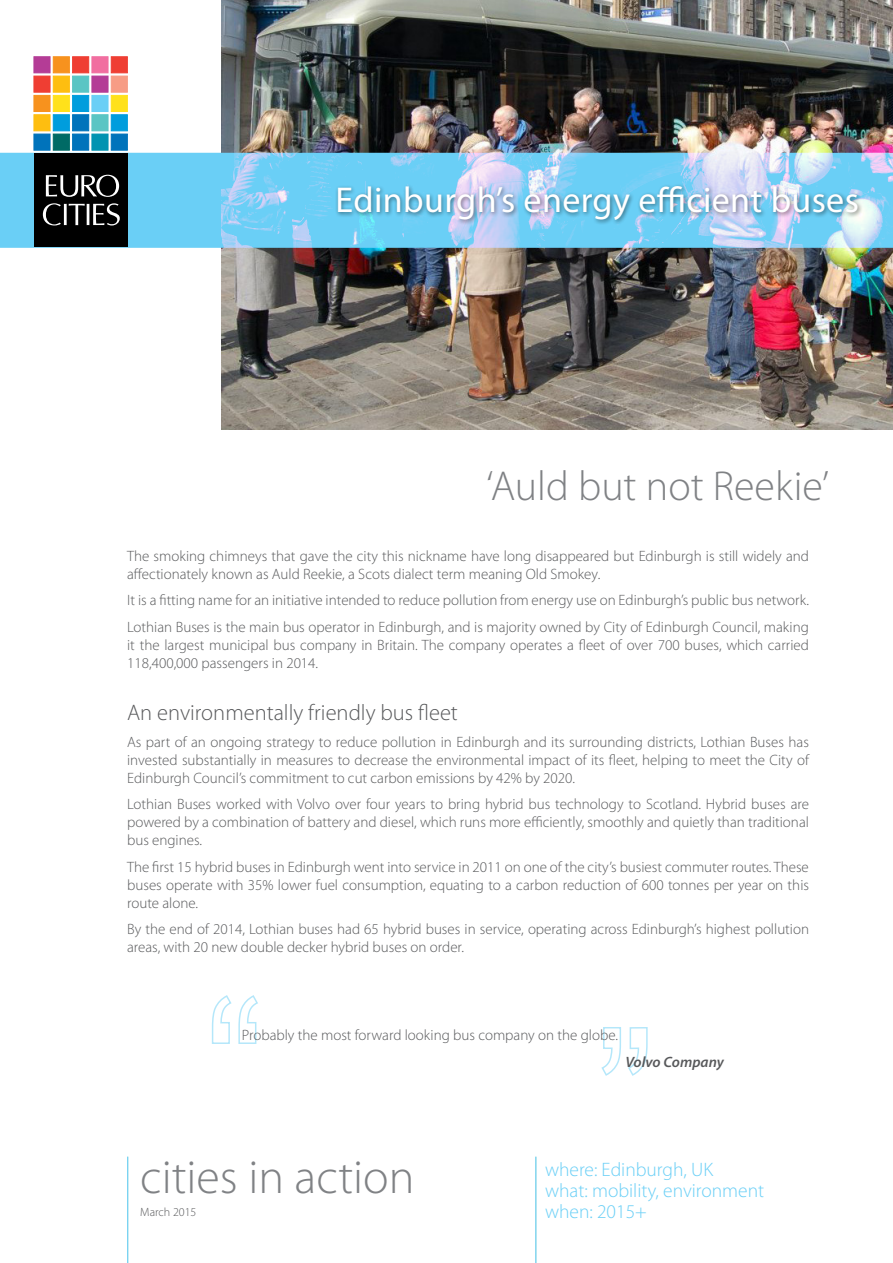
<style>
.page{position:relative;width:893px;height:1263px;background:#fff}
.page>*{position:absolute;margin:0;border:0;box-sizing:border-box;transform-origin:0 0}
.t1{font:300 48px "Myriad Pro";color:#808285}
.t2{font:300 42px "Myriad Pro";color:#808285}
.t3{font:36px "Myriad Pro";letter-spacing:.01em;color:#fff}
.t4{font:300 22.5px "Myriad Pro";color:#58595b}
.t5{font:300 19.5px/21px "Myriad Pro";color:#6acff6}
.t6{font:300 15px/18px "Myriad Pro";color:#58595b}
.t7{font:italic 600 15px "Myriad Pro";color:#58595b}
.t8{font:300 12px "Myriad Pro";color:#58595b}
</style>
<div class="page">
<img style="left:221px;top:0;width:672px;height:430px">
<svg style="left:601px;top:1027px;width:47px;height:49px"></svg>
<svg style="left:211px;top:995px;width:47px;height:49px"></svg>
<svg style="left:0;top:153px;width:893px;height:95px;background:#84d1f5"></svg>
<div style="left:335px;top:183px;width:528px;height:43px;background:#000;opacity:.5"></div>
<div style="left:111px;top:134px;width:17px;height:16px;background:#0073bb;border:1px solid #0073bb"></div>
<div style="left:111px;top:115px;width:17px;height:16px;background:#009ddd;border:1px solid #009ddd"></div>
<div style="left:111px;top:95px;width:17px;height:17px;background:#ffe11b;border:1px solid #ffe11b"></div>
<div style="left:111px;top:76px;width:17px;height:16px;background:#f79c85"></div>
<div style="left:111px;top:57px;width:17px;height:16px;background:#ef3e33;border:1px solid #ef3e33"></div>
<div style="left:92px;top:134px;width:16px;height:16px;background:#0093b1"></div>
<div style="left:92px;top:115px;width:16px;height:16px;background:#5ac5c4"></div>
<div style="left:92px;top:95px;width:16px;height:17px;background:#6acff6"></div>
<div style="left:92px;top:76px;width:16px;height:16px;background:#b43c96"></div>
<div style="left:92px;top:57px;width:16px;height:16px;background:#f16ea0"></div>
<div style="left:72px;top:134px;width:17px;height:16px;background:#0073bb;border:1px solid #0073bb"></div>
<div style="left:72px;top:115px;width:17px;height:16px;background:#0073bb;border:1px solid #0073bb"></div>
<div style="left:72px;top:95px;width:17px;height:17px;background:#009ddd;border:1px solid #009ddd"></div>
<div style="left:72px;top:76px;width:17px;height:16px;background:#5ac5c4"></div>
<div style="left:72px;top:57px;width:17px;height:16px;background:#ef3e33;border:1px solid #ef3e33"></div>
<div style="left:53px;top:134px;width:17px;height:16px;background:#006a65;border:1px solid #006a65"></div>
<div style="left:53px;top:115px;width:17px;height:16px;background:#009ddd;border:1px solid #009ddd"></div>
<div style="left:53px;top:95px;width:17px;height:17px;background:#ffe11b;border:1px solid #ffe11b"></div>
<div style="left:53px;top:76px;width:17px;height:16px;background:#febe10;border:1px solid #febe10"></div>
<div style="left:53px;top:57px;width:17px;height:16px;background:#f7921e;border:1px solid #f7921e"></div>
<div style="left:34px;top:134px;width:16px;height:16px;background:#0073bb"></div>
<div style="left:34px;top:115px;width:16px;height:16px;background:#febe10;border:1px solid #febe10"></div>
<div style="left:34px;top:95px;width:16px;height:17px;background:#f7921e"></div>
<div style="left:34px;top:76px;width:16px;height:16px;background:#ef3e33"></div>
<div style="left:34px;top:57px;width:16px;height:16px;background:#b43c96"></div>
<div style="left:34px;top:153px;width:94px;height:94px;background:#000"></div>
<svg style="left:46px;top:175px;width:73px;height:22px"></svg>
<svg style="left:43px;top:203px;width:77px;height:22px"></svg>
<hr style="left:127px;top:1157px;width:1px;height:106px;background:#6acff6">
<hr style="left:535px;top:1157px;width:1px;height:106px;background:#6acff6">
<h3 class="t3" style="left:336px;top:178px;width:525px">Edinburgh’s energy efficient buses</h3>
<h2 class="t2" style="left:486px;top:461px;width:344px">‘Auld but not Reekie’</h2>
<p class="t6" style="left:127px;top:546px;width:683px">The smoking chimneys that gave the city this nickname have long disappeared but Edinburgh is still widely and affectionately known as Auld Reekie, a Scots dialect term meaning Old Smokey.</p>
<p class="t6" style="left:127px;top:587px;width:683px;line-height:26.5px">It is a fitting name for an initiative intended to reduce pollution from energy use on Edinburgh’s public bus network.<br>Lothian Buses is the main bus operator in Edinburgh, and is majority owned by City of Edinburgh Council, making</p>
<p class="t6" style="left:127px;top:635px;width:683px">it the largest municipal bus company in Britain. The company operates a fleet of over 700 buses, which carried<br>118,400,000 passengers in 2014.</p>
<h3 class="t4" style="left:127px;top:699px;width:332px">An environmentally friendly bus fleet</h3>
<p class="t6" style="left:127px;top:732px;width:683px;text-align:justify">As part of an ongoing strategy to reduce pollution in Edinburgh and its surrounding districts, Lothian Buses has invested substantially in measures to decrease the environmental impact of its fleet, helping to meet the City of Edinburgh Council’s commitment to cut carbon emissions by 42% by 2020.</p>
<p class="t6" style="left:127px;top:795px;width:683px;text-align:justify">Lothian Buses worked with Volvo over four years to bring hybrid bus technology to Scotland. Hybrid buses are powered by a combination of battery and diesel, which runs more efficiently, smoothly and quietly than traditional bus engines.</p>
<p class="t6" style="left:127px;top:858px;width:683px;text-align:justify">The first 15 hybrid buses in Edinburgh went into service in 2011 on one of the city’s busiest commuter routes. These buses operate with 35% lower fuel consumption, equating to a carbon reduction of 600 tonnes per year on this route alone.</p>
<p class="t6" style="left:127px;top:920px;width:683px">By the end of 2014, Lothian buses had 65 hybrid buses in service, operating across Edinburgh’s highest pollution areas, with 20 new double decker hybrid buses on order.</p>
<p class="t6" style="left:242px;top:1026px;width:378px">Probably the most forward looking bus company on the globe.</p>
<p class="t7" style="left:625px;top:1052px;width:100px">Volvo Company</p>
<h1 class="t1" style="left:140px;top:1148px;width:276px">cities in action</h1>
<p class="t8" style="left:140px;top:1204px;width:58px">March 2015</p>
<h3 class="t5" style="left:545px;top:1159px;width:221px">where: Edinburgh, UK<br>what: mobility, environment when: 2015+</h3>
</div>
